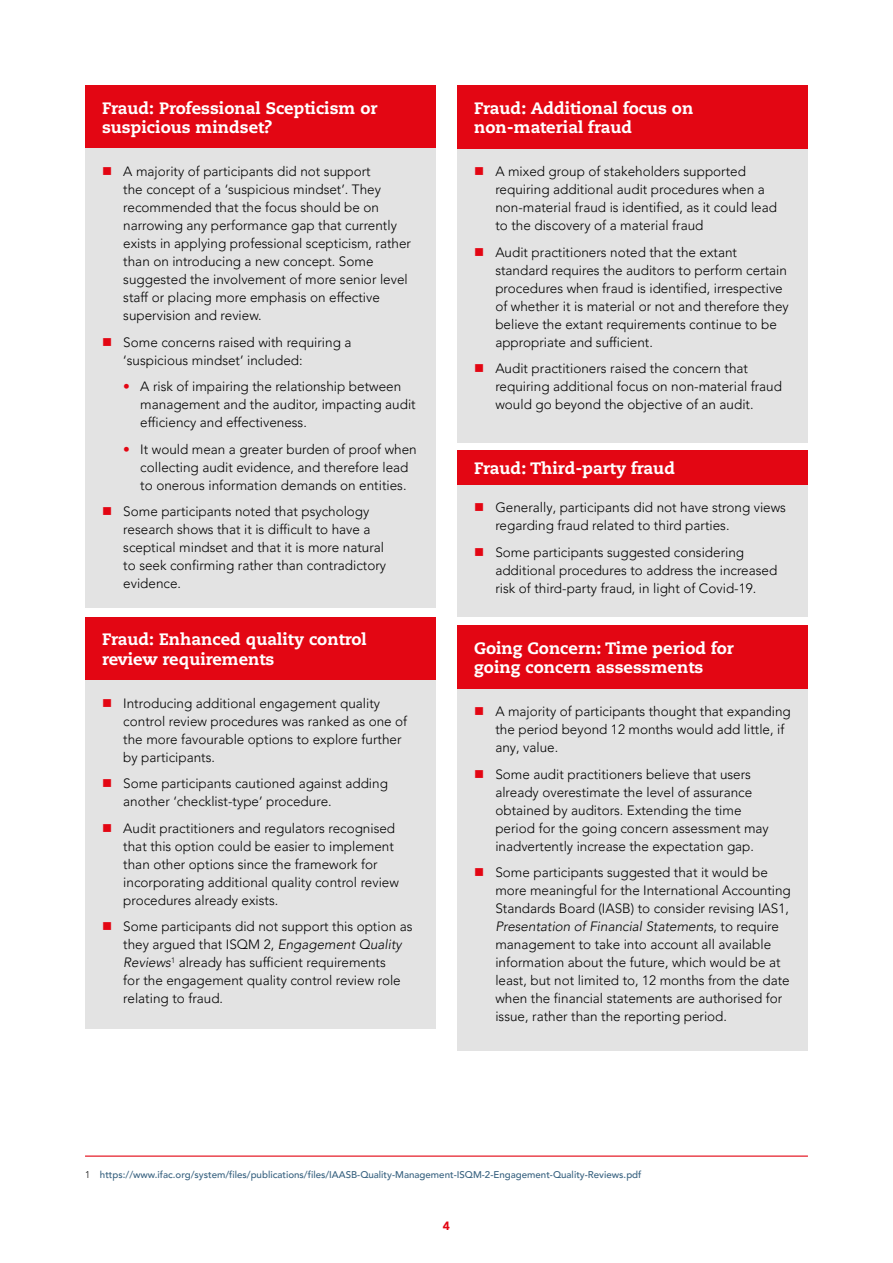
<style>
.page{position:relative;width:893px;height:1263px;background:#fff}
.page>*{position:absolute;margin:0;border:0;box-sizing:border-box;transform-origin:0 0}
.t1{font:800 16.5px/19.5px "Caecilia LT Std";color:#fff}
.t2{font:300 13.5px/18px "Avenir LT Pro";color:#000}
.t3{font:13.5px "Wingdings";color:#e30613}
.t4{font:900 12px "Avenir LT Pro";color:#e30613}
.t5{font:500 9.75px "Avenir LT Pro";color:#386280}
.s1{color:#e30613}
.s2{font-weight:800;color:#e30613}
.s3{font-style:italic}
.s4{font-weight:300;color:#000}
</style>
<div class="page">
<div style="left:85px;top:85px;width:351px;height:64px;background:#e30613"></div>
<div style="left:85px;top:149px;width:351px;height:459px;background:#e3e3e3"></div>
<div style="left:85px;top:617px;width:351px;height:63px;background:#e30613"></div>
<div style="left:85px;top:680px;width:351px;height:349px;background:#e3e3e3"></div>
<hr style="left:85px;top:1155px;width:723px;height:2px;background:#e30613">
<div style="left:457px;top:85px;width:351px;height:64px;background:#e30613"></div>
<div style="left:457px;top:149px;width:351px;height:293px;background:#e3e3e3"></div>
<div style="left:457px;top:451px;width:351px;height:34px;background:#e30613"></div>
<div style="left:457px;top:485px;width:351px;height:132px;background:#e3e3e3"></div>
<div style="left:457px;top:625px;width:351px;height:64px;background:#e30613"></div>
<div style="left:457px;top:689px;width:351px;height:361px;background:#e3e3e3"></div>
<h2 class="t1" style="left:102px;top:98px;width:277px">Fraud: Professional Scepticism or suspicious mindset?</h2>
<p class="t2" style="left:123px;top:162px;width:289px;text-indent:-21px"><span class="s1">■</span> A majority of participants did not support<br>the concept of a ‘suspicious mindset’. They recommended that the focus should be on narrowing any performance gap that currently exists in applying professional scepticism, rather than on introducing a new concept. Some suggested the involvement of more senior level staff or placing more emphasis on effective supervision and review.</p>
<p class="t3" style="left:102px;top:334px;width:12px">■</p>
<p class="t2" style="left:123px;top:333px;width:230px">Some concerns raised with requiring a ‘suspicious mindset’ included:</p>
<p class="t2" style="left:140px;top:377px;width:277px;text-indent:-17px"><span class="s2">•</span> A risk of impairing the relationship between management and the auditor, impacting audit efficiency and effectiveness.</p>
<p class="t2" style="left:140px;top:440px;width:278px;text-indent:-17px"><span class="s2">•</span> It would mean a greater burden of proof when collecting audit evidence, and therefore lead to onerous information demands on entities.</p>
<p class="t2" style="left:123px;top:502px;width:264px;text-indent:-21px"><span class="s1">■</span> Some participants noted that psychology research shows that it is difficult to have a sceptical mindset and that it is more natural to seek confirming rather than contradictory evidence.</p>
<h2 class="t1" style="left:102px;top:630px;width:266px">Fraud: Enhanced quality control review requirements</h2>
<p class="t2" style="left:123px;top:694px;width:285px;text-indent:-21px"><span class="s1">■</span> Introducing additional engagement quality control review procedures was ranked as one of the more favourable options to explore further by participants.</p>
<p class="t2" style="left:123px;top:774px;width:266px;text-indent:-21px"><span class="s1">■</span> Some participants cautioned against adding another ‘checklist-type’ procedure.</p>
<p class="t2" style="left:123px;top:819px;width:277px;text-indent:-21px"><span class="s1">■</span> Audit practitioners and regulators recognised that this option could be easier to implement than other options since the framework for incorporating additional quality control review procedures already exists.</p>
<p class="t2" style="left:123px;top:917px;width:291px;text-indent:-21px"><span class="s1">■</span> Some participants did not support this option as they argued that ISQM 2, <span class="s3">Engagement Quality Reviews</span><sup>1</sup> already has sufficient requirements<br>for the engagement quality control review role relating to fraud.</p>
<h2 class="t1" style="left:474px;top:98px;width:221px">Fraud: Additional focus on non-material fraud</h2>
<p class="t2" style="left:495px;top:162px;width:283px;text-indent:-21px"><span class="s1">■</span> A mixed group of stakeholders supported requiring additional audit procedures when a non-material fraud is identified, as it could lead to the discovery of a material fraud</p>
<p class="t2" style="left:495px;top:243px;width:295px;text-indent:-21px"><span class="s1">■</span> Audit practitioners noted that the extant standard requires the auditors to perform certain procedures when fraud is identified, irrespective of whether it is material or not and therefore they believe the extant requirements continue to be appropriate and sufficient.</p>
<p class="t2" style="left:495px;top:359px;width:288px;text-indent:-21px"><span class="s1">■</span> Audit practitioners raised the concern that requiring additional focus on non-material fraud would go beyond the objective of an audit.</p>
<h2 class="t1" style="left:474px;top:459px;width:202px">Fraud: Third-party fraud</h2>
<p class="t2" style="left:495px;top:498px;width:292px;text-indent:-21px"><span class="s1">■</span> Generally, participants did not have strong views regarding fraud related to third parties.</p>
<p class="t2" style="left:495px;top:543px;width:283px;text-indent:-21px"><span class="s1">■</span> Some participants suggested considering additional procedures to address the increased risk of third-party fraud, in light of Covid-19.</p>
<h2 class="t1" style="left:474px;top:638px;width:261px">Going Concern: Time period for going concern assessments</h2>
<p class="t2" style="left:495px;top:702px;width:297px;text-indent:-21px"><span class="s1">■</span> A majority of participants thought that expanding the period beyond 12 months would add little, if any, value.</p>
<p class="t2" style="left:495px;top:765px;width:275px;text-indent:-21px"><span class="s1">■</span> Some audit practitioners believe that users already overestimate the level of assurance obtained by auditors. Extending the time period for the going concern assessment may inadvertently increase the expectation gap.</p>
<p class="t2" style="left:495px;top:863px;width:297px;text-indent:-21px"><span class="s1">■</span> Some participants suggested that it would be more meaningful for the International Accounting Standards Board (IASB) to consider revising IAS1, <span class="s3">Presentation of Financial Statements</span>, to require management to take into account all available information about the future, which would be at least, but not limited to, 12 months from the date when the financial statements are authorised for issue, rather than the reporting period.</p>
<p class="t5" style="left:85px;top:1169px;width:558px"><span class="s4">1</span> https://www.ifac.org/system/files/publications/files/IAASB-Quality-Management-ISQM-2-Engagement-Quality-Reviews.pdf</p>
<p class="t4" style="left:443px;top:1218px;width:9px">4</p>
</div>
